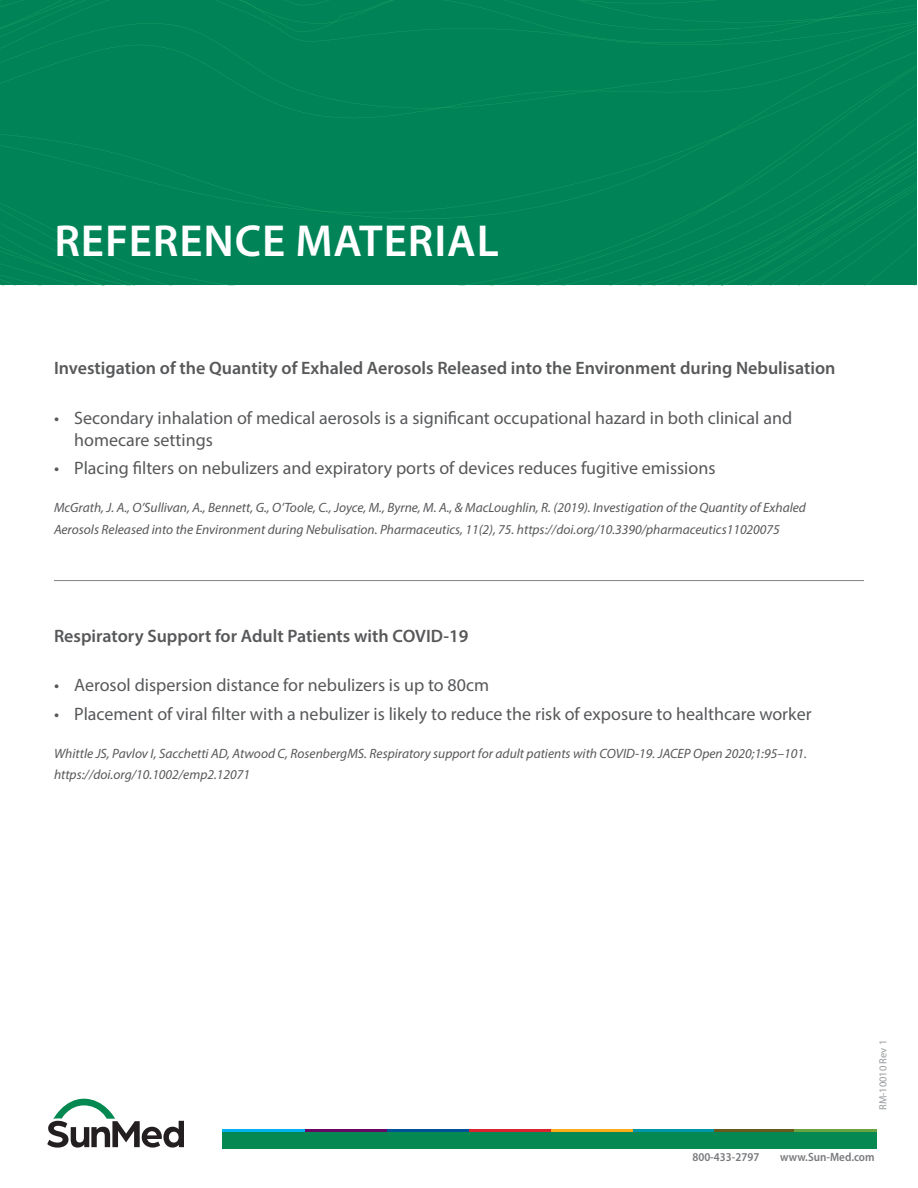
<style>
.page{position:relative;width:918px;height:1188px;background:#fff}
.page>*{position:absolute;margin:0;border:0;box-sizing:border-box;transform-origin:0 0}
.t1{font:600 45px "Myriad Pro";letter-spacing:.02em;color:#fff}
.t2{font:18px/21.6px "Myriad Pro";color:#57585a}
.t3{font:600 18px "Myriad Pro";color:#57585a}
.t4{font:italic 13.5px/21.6px "Myriad Pro";color:#57585a}
.t5{font:600 semi-condensed 12px "Myriad Pro";color:#787a7d}
.t6{font:10.5px "Myriad Pro";color:#97999c}
</style>
<div class="page">
<div style="left:0;top:1px;width:916px;height:8px;background:#008457"></div>
<div style="left:0;top:9px;width:916px;height:21px;background:#008457"></div>
<div style="left:0;top:30px;width:916px;height:27px;background:#008457"></div>
<div style="left:0;top:57px;width:916px;height:8px;background:#008457"></div>
<div style="left:0;top:65px;width:916px;height:41px;background:#008457"></div>
<div style="left:0;top:106px;width:916px;height:24px;background:#008457"></div>
<div style="left:0;top:130px;width:916px;height:36px;background:#008457"></div>
<div style="left:0;top:166px;width:916px;height:57px;background:#008457"></div>
<div style="left:0;top:223px;width:916px;height:49px;background:#008457"></div>
<div style="left:0;top:272px;width:916px;height:13px;background:#008457"></div>
<svg style="left:47px;top:1099px;width:137px;height:49px"></svg>
<hr style="left:305px;top:1130px;width:82px;height:3px;background:#690765">
<hr style="left:387px;top:1130px;width:82px;height:3px;background:#015198">
<hr style="left:469px;top:1130px;width:82px;height:3px;background:#db2230">
<hr style="left:551px;top:1130px;width:83px;height:3px;background:#faad19">
<hr style="left:634px;top:1130px;width:82px;height:3px;background:#0096aa">
<hr style="left:714px;top:1130px;width:82px;height:3px;background:#675a1b">
<hr style="left:795px;top:1130px;width:82px;height:3px;background:#6aa442">
<hr style="left:222px;top:1130px;width:83px;height:3px;background:#00b2ef">
<div style="left:222px;top:1132px;width:655px;height:16px;background:#058851"></div>
<hr style="left:54px;top:580px;width:810px;height:1px;background:#808285">
<h1 class="t1" style="left:54px;top:212px;width:446px">REFERENCE MATERIAL</h1>
<h2 class="t3" style="left:54px;top:357px;width:783px">Investigation of the Quantity of Exhaled Aerosols Released into the Environment during Nebulisation</h2>
<h2 class="t2" style="left:74px;top:407px;width:719px;text-indent:-20px">• Secondary inhalation of medical aerosols is a significant occupational hazard in both clinical and homecare settings</h2>
<h2 class="t2" style="left:54px;top:457px;width:663px">• Placing filters on nebulizers and expiratory ports of devices reduces fugitive emissions</h2>
<p class="t4" style="left:54px;top:496px;width:754px">McGrath, J. A., O’Sullivan, A., Bennett, G., O’Toole, C., Joyce, M., Byrne, M. A., &amp; MacLoughlin, R. (2019). Investigation of the Quantity of Exhaled<br>Aerosols Released into the Environment during Nebulisation. Pharmaceutics, 11(2), 75. https://doi.org/10.3390/pharmaceutics11020075</p>
<h2 class="t3" style="left:54px;top:624px;width:416px">Respiratory Support for Adult Patients with COVID-19</h2>
<h2 class="t2" style="left:54px;top:674px;width:437px">• Aerosol dispersion distance for nebulizers is up to 80cm</h2>
<h2 class="t2" style="left:54px;top:703px;width:759px">• Placement of viral filter with a nebulizer is likely to reduce the risk of exposure to healthcare worker</h2>
<p class="t4" style="left:54px;top:742px;width:754px">Whittle JS, Pavlov I, Sacchetti AD, Atwood C, RosenbergMS. Respiratory support for adult patients with COVID-19. JACEP Open 2020;1:95–101. https://doi.org/10.1002/emp2.12071</p>
<p class="t6" style="left:877px;top:1110px;width:72px;rotate:-90deg">RM-10010 Rev 1</p>
<p class="t5" style="left:692px;top:1149px;width:68px">800-433-2797</p>
<p class="t5" style="left:780px;top:1149px;width:96px">www.Sun-Med.com</p>
</div>
